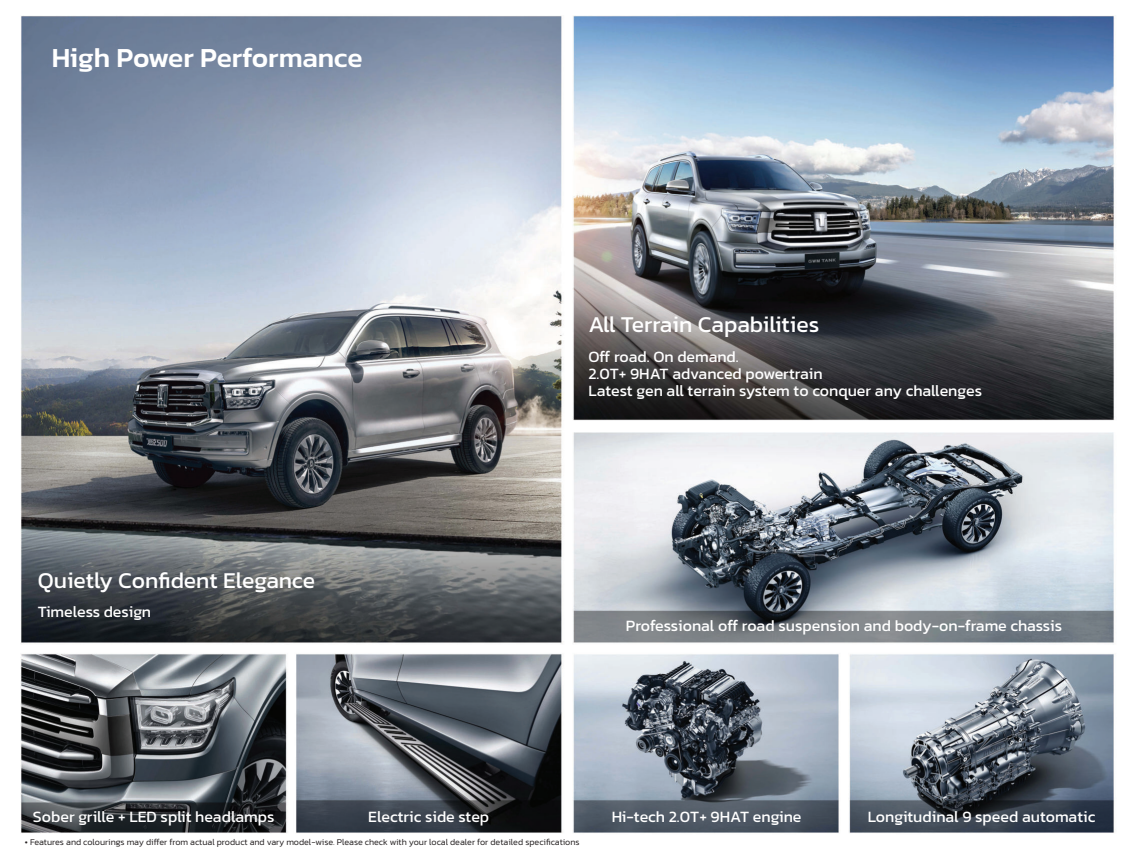
<style>
.page{position:relative;width:1134px;height:851px;background:#fff}
.page>*{position:absolute;margin:0;border:0;box-sizing:border-box;transform-origin:0 0}
.t1{font:500 28px "Kanit";color:#fff}
.t2{font:23px "Kanit";color:#fff}
.t3{font:16px/17px "Kanit";color:#fff}
.t4{font:300 9px "Kanit";color:#231f20}
</style>
<div class="page">
<img style="left:20px;top:15px;width:1096px;height:818px">
<h1 class="t1" style="left:52px;top:47px;width:312px">High Power Performance</h1>
<h2 class="t2" style="left:38px;top:563px;width:279px">Quietly Confident Elegance</h2>
<p class="t3" style="left:38px;top:603px;width:115px">Timeless design</p>
<h2 class="t2" style="left:588px;top:308px;width:232px">All Terrain Capabilities</h2>
<p class="t3" style="left:588px;top:348px;width:395px">Off road. On demand.<br>2.0T+ 9HAT advanced powertrain<br>Latest gen all terrain system to conquer any challenges</p>
<p class="t3" style="left:626px;top:616px;width:438px">Professional off road suspension and body-on-frame chassis</p>
<p class="t3" style="left:33px;top:807px;width:243px">Sober grille + LED split headlamps</p>
<p class="t3" style="left:368px;top:807px;width:123px">Electric side step</p>
<p class="t3" style="left:612px;top:807px;width:191px">Hi-tech 2.0T+ 9HAT engine</p>
<p class="t3" style="left:868px;top:807px;width:229px">Longitudinal 9 speed automatic</p>
<p class="t4" style="left:25px;top:835px;width:556px">• Features and colourings may differ from actual product and vary model-wise. Please check with your local dealer for detailed specifications</p>
</div>
